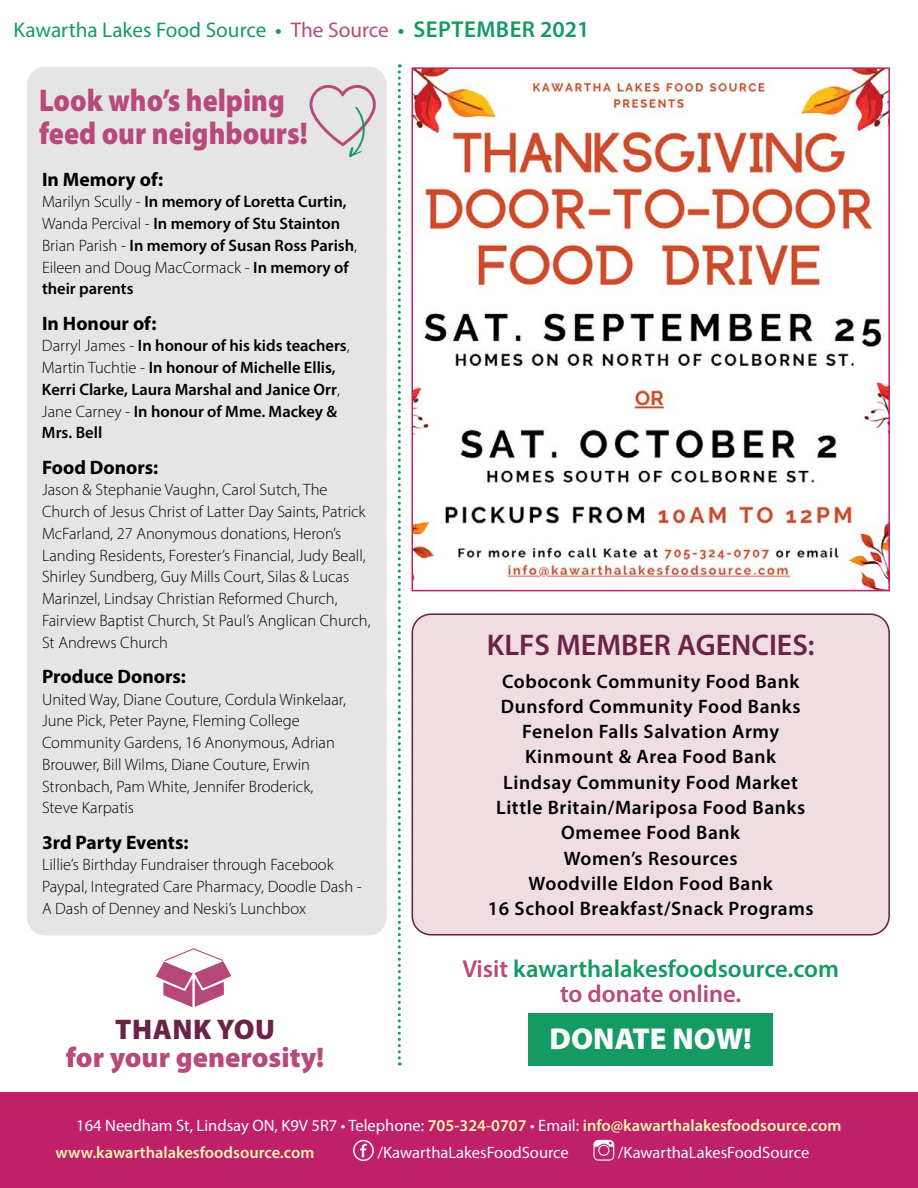
<style>
.page{position:relative;width:918px;height:1188px;background:#fff}
.page>*{position:absolute;margin:0;border:0;box-sizing:border-box;transform-origin:0 0}
.t1{font:900 31.5px/33px "Myriad Pro";color:#b8497b;scale:.89 1}
.t2{font:900 30.3px "Myriad Pro";color:#fafbfb}
.t3{font:600 30px "Myriad Pro";color:#6b2246}
.t4{font:900 28.5px "Myriad Pro";color:#b8497b}
.t5{font:900 28.5px "Myriad Pro";letter-spacing:.02em;color:#6b2246}
.t6{font:600 24.6px/24.6px "Myriad Pro";color:#159a64;text-align:center}
.t7{font:21.3px "Myriad Pro";color:#159a64}
.t8{font:600 19.5px/25.3px "Myriad Pro";letter-spacing:.03em;color:#000;text-align:center}
.t9{font:700 19.5px "Myriad Pro";color:#000}
.t10{font:300 16.5px/21.8px "Myriad Pro";color:#000}
.t11{font:600 16.5px/21.8px "Myriad Pro";color:#000}
.t12{font:600 16.5px/26.5px "Myriad Pro";color:#faf5af}
.t13{font:16.5px "Myriad Pro";color:#fafbfb}
.s1{font-weight:600}
.s2{color:#b8497b}
.s3{font-weight:600;font-size:23.1px}
.s4{font-weight:300}
.s5{font-weight:400;color:#fafbfb}
</style>
<div class="page">
<div style="left:0;top:1093px;width:918px;height:95px;background:#c01f69"></div>
<svg style="left:593px;top:1140px;width:21px;height:21px"></svg>
<svg style="left:353px;top:1140px;width:21px;height:21px"></svg>
<div style="left:27px;top:67px;width:360px;height:869px;background:#e6e5e6;border-radius:18px"></div>
<svg style="left:398px;top:64px;width:3px;height:1001px"></svg>
<div style="left:412px;top:614px;width:477px;height:321px;background:#efdde2;border-radius:19px"></div>
<div style="left:412px;top:613px;width:478px;height:323px;border:2px solid #6b2246;border-radius:19px"></div>
<svg style="left:156px;top:948px;width:75px;height:59px"></svg>
<svg style="left:309px;top:85px;width:67px;height:72px"></svg>
<img style="left:415px;top:70px;width:472px;height:518px">
<div style="left:412px;top:67px;width:478px;height:524px;border:2px solid #c01f69"></div>
<div style="left:529px;top:1013px;width:244px;height:52px;background:#159a64"></div>
<p class="t7" style="left:14px;top:16px;width:577px">Kawartha Lakes Food Source <span class="s1">•</span> <span class="s2">The Source</span> <span class="s1">•</span> <span class="s3">SEPTEMBER 2021</span></p>
<h1 class="t1" style="left:39px;top:82px;width:304px">Look who’s helping feed our neighbours!</h1>
<p class="t9" style="left:42px;top:166px;width:123px">In Memory of:</p>
<p class="t11" style="left:42px;top:191px;width:317px"><span class="s4">Marilyn Scully -</span> In memory of Loretta Curtin, <span class="s4">Wanda Percival -</span> In memory of Stu Stainton <span class="s4">Brian Parish -</span> In memory of Susan Ross Parish<span class="s4">, Eileen and Doug MacCormack -</span> In memory of their parents</p>
<p class="t9" style="left:42px;top:310px;width:116px">In Honour of:</p>
<p class="t11" style="left:42px;top:335px;width:309px"><span class="s4">Darryl James -</span> In honour of his kids teachers<span class="s4">, Martin Tuchtie -</span> In honour of Michelle Ellis, Kerri Clarke, Laura Marshal and Janice Orr<span class="s4">, Jane Carney -</span> In honour of Mme. Mackey &amp; Mrs. Bell</p>
<p class="t9" style="left:42px;top:454px;width:118px">Food Donors:</p>
<p class="t10" style="left:42px;top:479px;width:330px">Jason &amp; Stephanie Vaughn, Carol Sutch, The Church of Jesus Christ of Latter Day Saints, Patrick McFarland, 27 Anonymous donations, Heron’s Landing Residents, Forester’s Financial, Judy Beall, Shirley Sundberg, Guy Mills Court, Silas &amp; Lucas Marinzel, Lindsay Christian Reformed Church, Fairview Baptist Church, St Paul’s Anglican Church, St Andrews Church</p>
<p class="t9" style="left:42px;top:664px;width:145px">Produce Donors:</p>
<p class="t10" style="left:42px;top:688px;width:305px">United Way, Diane Couture, Cordula Winkelaar, June Pick, Peter Payne, Fleming College Community Gardens, 16 Anonymous, Adrian Brouwer, Bill Wilms, Diane Couture, Erwin Stronbach, Pam White, Jennifer Broderick, Steve Karpatis</p>
<p class="t9" style="left:42px;top:829px;width:148px">3rd Party Events:</p>
<p class="t10" style="left:42px;top:854px;width:321px">Lillie’s Birthday Fundraiser through Facebook<br>Paypal, Integrated Care Pharmacy, Doodle Dash -<br>A Dash of Denney and Neski’s Lunchbox</p>
<h3 class="t5" style="left:115px;top:1010px;width:161px">THANK YOU</h3>
<h3 class="t4" style="left:66px;top:1038px;width:260px">for your generosity!</h3>
<h3 class="t3" style="left:487px;top:626px;width:329px">KLFS MEMBER AGENCIES:</h3>
<p class="t8" style="left:488px;top:668px;width:327px">Coboconk Community Food Bank<br>Dunsford Community Food Banks<br>Fenelon Falls Salvation Army<br>Kinmount &amp; Area Food Bank<br>Lindsay Community Food Market<br>Little Britain/Mariposa Food Banks<br>Omemee Food Bank<br>Women’s Resources<br>Woodville Eldon Food Bank<br>16 School Breakfast/Snack Programs</p>
<h3 class="t6" style="left:462px;top:956px;width:378px"><span class="s2">Visit</span> kawarthalakesfoodsource.com <span class="s2">to donate online.</span></h3>
<h2 class="t2" style="left:550px;top:1018px;width:204px">DONATE NOW!</h2>
<p class="t12" style="left:55px;top:1112px;width:787px;text-indent:21px"><span class="s5">164 Needham St, Lindsay ON, K9V 5R7 • Telephone:</span> 705-324-0707 <span class="s5">• Email:</span> info@kawarthalakesfoodsource.com www.kawarthalakesfoodsource.com</p>
<p class="t13" style="left:377px;top:1142px;width:193px">/KawarthaLakesFoodSource</p>
<p class="t13" style="left:618px;top:1142px;width:193px">/KawarthaLakesFoodSource</p>
</div>
